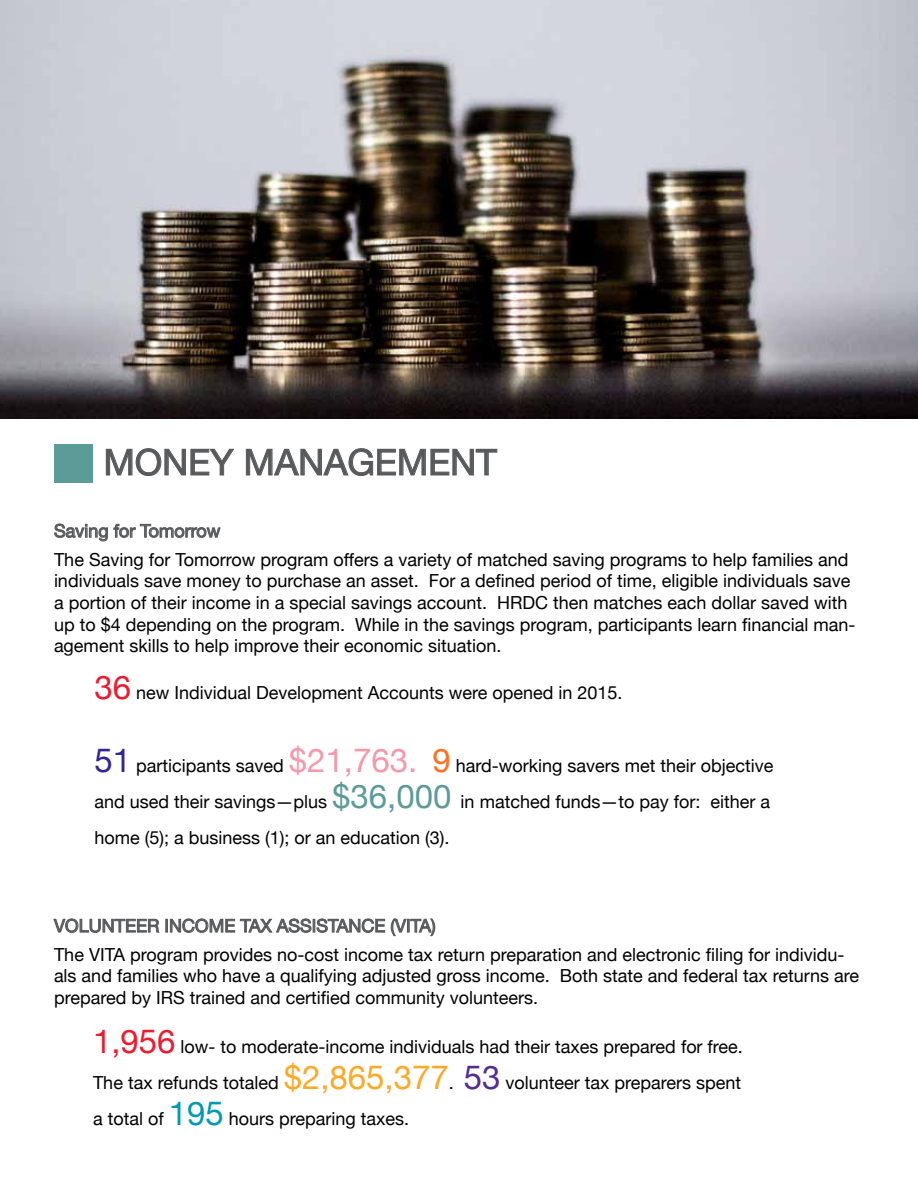
<style>
.page{position:relative;width:918px;height:1188px;background:#fff}
.page>*{position:absolute;margin:0;border:0;box-sizing:border-box;transform-origin:0 0}
.t1{font:36px "Helvetica Neue";color:#58595b}
.t2{font:18px/21.6px "Helvetica Neue";color:#000}
.t3{font:18px "Helvetica Neue";color:#58595b}
.s1{font-size:33px;color:#ed1b30}
.s2{font-size:33px;color:#322397}
.s3{font-size:33px;color:#f598aa}
.s4{font-size:33px;color:#fe7122}
.s5{font-size:33px;color:#5b9b98}
.s6{font-size:33px;color:#fda928}
.s7{font-size:33px;color:#532e91}
.s8{font-size:33px;color:#009ab3}
</style>
<div class="page">
<img style="left:0;top:0;width:918px;height:418px">
<svg style="left:106px;top:448px;width:129px;height:28px"></svg>
<svg style="left:246px;top:448px;width:252px;height:28px"></svg>
<div style="left:54px;top:444px;width:38px;height:38px;background:#5b9b98"></div>
<svg style="left:54px;top:523px;width:167px;height:19px"></svg>
<svg style="left:53px;top:918px;width:107px;height:15px"></svg>
<div style="left:165px;top:919px;width:3px;height:14px;border:1px solid #58595b"></div>
<svg style="left:170px;top:918px;width:266px;height:18px"></svg>
<h1 class="t1" style="left:104px;top:441px;width:395px">MONEY MANAGEMENT</h1>
<p class="t3" style="left:54px;top:520px;width:168px">Saving for Tomorrow</p>
<p class="t2" style="left:54px;top:548px;width:803px">The Saving for Tomorrow program offers a variety of matched saving programs to help families and individuals save money to purchase an asset. For a defined period of time, eligible individuals save a portion of their income in a special savings account. HRDC then matches each dollar saved with up to $4 depending on the program. While in the savings program, participants learn financial man&shy;agement skills to help improve their economic situation.</p>
<p class="t2" style="left:94px;top:681px;width:530px"><span class="s1">36</span> new Individual Development Accounts were opened in 2015.</p>
<p class="t2" style="left:94px;top:747px;width:680px;line-height:36px"><span class="s2">51</span> participants saved <span class="s3">$21,763.</span> <span class="s4">9</span> hard-working savers met their objective and used their savings—plus <span class="s5">$36,000</span> in matched funds—to pay for: either a home (5); a business (1); or an education (3).</p>
<p class="t3" style="left:54px;top:915px;width:383px">VOLUNTEER INCOME TAX ASSISTANCE (VITA)</p>
<p class="t2" style="left:54px;top:943px;width:807px">The VITA program provides no-cost income tax return preparation and electronic filing for individu&shy;als and families who have a qualifying adjusted gross income. Both state and federal tax returns are prepared by IRS trained and certified community volunteers.</p>
<p class="t2" style="left:93px;top:1028px;width:651px;line-height:36px;text-align:justify"><span class="s1">1,956</span> low- to moderate-income individuals had their taxes prepared for free.<br>The tax refunds totaled <span class="s6">$2,865,377</span>. <span class="s7">53</span> volunteer tax preparers spent a total of <span class="s8">195</span> hours preparing taxes.</p>
</div>
